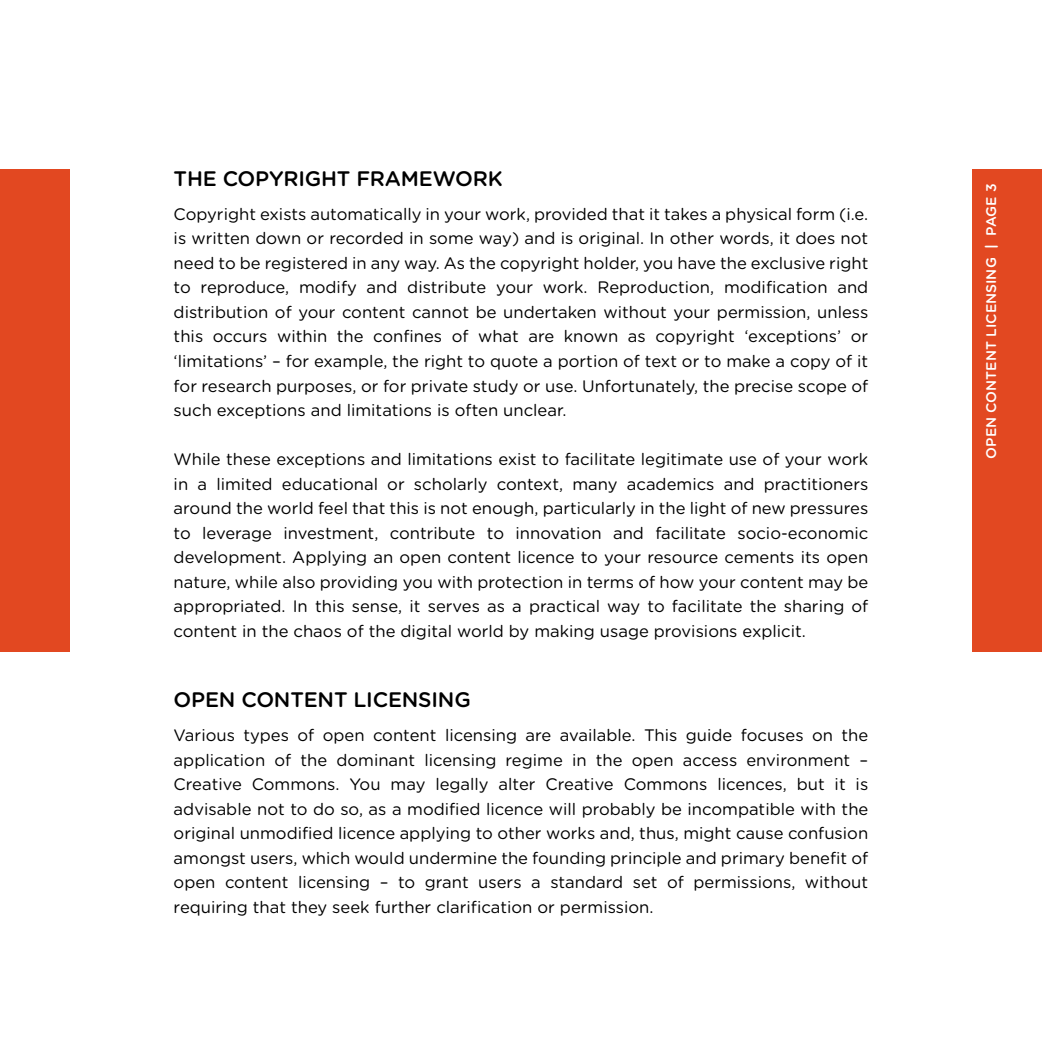
<style>
.page{position:relative;width:1042px;height:1042px;background:#fff}
.page>*{position:absolute;margin:0;border:0;box-sizing:border-box;transform-origin:0 0}
.t1{font:500 21px "Gotham Rounded";letter-spacing:-.01em;color:#000}
.t2{font:16.62px/24.5px "Gotham Rounded";color:#000;text-align:justify}
.t3{font:500 14px "Gotham Rounded";color:#fff}
.s1{font-weight:700}
</style>
<div class="page">
<div style="left:0;top:169px;width:69px;height:482px;background:#e24821"></div>
<div style="left:972px;top:169px;width:70px;height:482px;background:#e24821"></div>
<p class="t1" style="left:174px;top:163px;width:65px">THE COP</p>
<p class="t1" style="left:269px;top:163px;width:235px">YRIGHT FRAMEWORK</p>
<p class="t2" style="left:174px;top:201px;width:696px">Copyright exists automatically in your work, provided that it takes a physical form (i.e. is written down or recorded in some way) and is original. In other words, it does not need to be registered in any way. As the copyright holder, you have the exclusive right to reproduce, modify and distribute your work. Reproduction, modification and distribution of your content cannot be undertaken without your permission, unless this occurs within the confines of what are known as copyright ‘exceptions’ or ‘limitations’ – for example, the right to quote a portion of text or to make a copy of it for research purposes, or for private study or use. Unfortunately, the precise scope of such exceptions and limitations is often unclear.</p>
<p class="t2" style="left:174px;top:446px;width:696px">While these exceptions and limitations exist to facilitate legitimate use of your work in a limited educational or scholarly context, many academics and practitioners around the world feel that this is not enough, particularly in the light of new pressures to leverage investment, contribute to innovation and facilitate socio-economic development. Applying an open content licence to your resource cements its open nature, while also providing you with protection in terms of how your content may be appropriated. In this sense, it serves as a practical way to facilitate the sharing of content in the chaos of the digital world by making usage provisions explicit.</p>
<p class="t1" style="left:174px;top:684px;width:33px">OPEN</p>
<p class="t1" style="left:241px;top:684px;width:16px">CONTENT</p>
<p class="t1" style="left:353px;top:684px;width:14px">LICENSING</p>
<p class="t2" style="left:174px;top:722px;width:696px">Various types of open content licensing are available. This guide focuses on the application of the dominant licensing regime in the open access environment – Creative Commons. You may legally alter Creative Commons licences, but it is advisable not to do so, as a modified licence will probably be incompatible with the original unmodified licence applying to other works and, thus, might cause confusion amongst users, which would undermine the founding principle and primary benefit of open content licensing – to grant users a standard set of permissions, without requiring that they seek further clarification or permission.</p>
<p class="t3" style="left:981px;top:458px;width:276px;rotate:-90deg">OPEN CONTENT LICENSING <span class="s1">|</span> PAGE 3</p>
</div>
